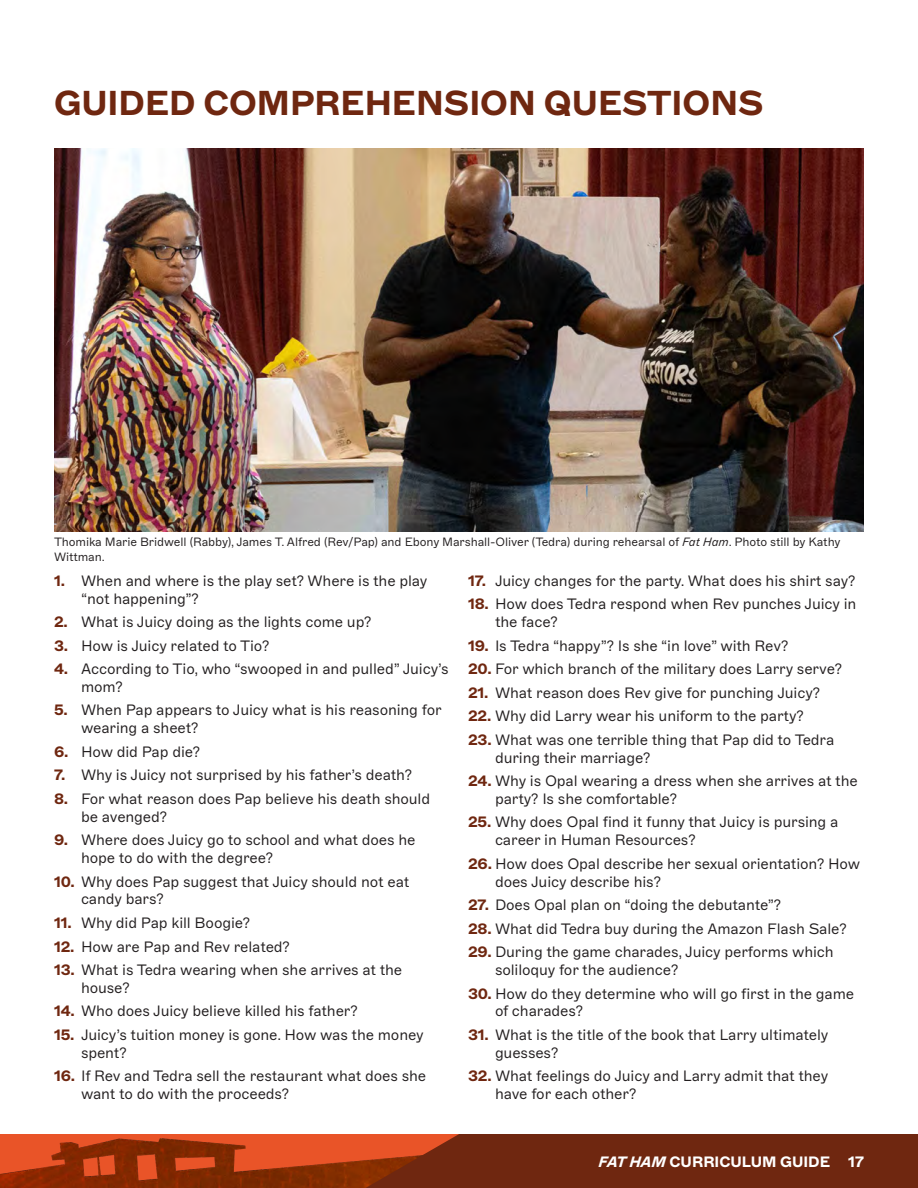
<style>
.page{position:relative;width:918px;height:1188px;background:#fff}
.page>*{position:absolute;margin:0;border:0;box-sizing:border-box;transform-origin:0 0}
.t1{font:700 34.5px "ABC Marfa";color:#6f2710}
.t2{font:300 15px/17.9px "ABC Marfa";letter-spacing:-.01em;color:#231f20}
.t3{font:700 15px "ABC Marfa";color:#fff}
.t4{font:300 12px/14.4px "ABC Marfa";letter-spacing:-.01em;color:#231f20}
.s1{font-style:italic}
.s2{font-weight:700;color:#6f2710}
</style>
<div class="page">
<div style="left:0;top:1134px;width:656px;height:54px;background:#e95428"></div>
<img style="left:0;top:1138px;width:362px;height:50px">
<svg style="left:362px;top:1134px;width:556px;height:54px;background:#772911"></svg>
<img style="left:54px;top:148px;width:810px;height:383px">
<p class="t1" style="left:54px;top:83px;width:711px">GUIDED COMPREHENSION QUESTIONS</p>
<p class="t4" style="left:54px;top:535px;width:788px">Thomika Marie Bridwell (Rabby), James T. Alfred (Rev/Pap) and Ebony Marshall-Oliver (Tedra) during rehearsal of <span class="s1">Fat Ham</span>. Photo still by Kathy<br>Wittman.</p>
<p class="t2" style="left:81px;top:572px;width:348px;text-indent:-27px"><span class="s2">1.</span> When and where is the play set? Where is the play “not happening”?</p>
<p class="t2" style="left:54px;top:613px;width:319px"><span class="s2">2.</span> What is Juicy doing as the lights come up?</p>
<p class="t2" style="left:54px;top:637px;width:217px"><span class="s2">3.</span> How is Juicy related to Tio?</p>
<p class="t2" style="left:81px;top:660px;width:369px;text-indent:-27px"><span class="s2">4.</span> According to Tio, who “swooped in and pulled” Juicy’s mom?</p>
<p class="t2" style="left:81px;top:702px;width:362px;text-indent:-27px"><span class="s2">5.</span> When Pap appears to Juicy what is his reasoning for wearing a sheet?</p>
<p class="t2" style="left:54px;top:743px;width:148px"><span class="s2">6.</span> How did Pap die?</p>
<p class="t2" style="left:54px;top:766px;width:360px"><span class="s2">7.</span> Why is Juicy not surprised by his father’s death?</p>
<p class="t2" style="left:81px;top:790px;width:351px;text-indent:-27px"><span class="s2">8.</span> For what reason does Pap believe his death should be avenged?</p>
<p class="t2" style="left:81px;top:831px;width:336px;text-indent:-27px"><span class="s2">9.</span> Where does Juicy go to school and what does he hope to do with the degree?</p>
<p class="t2" style="left:81px;top:873px;width:330px;text-indent:-27px"><span class="s2">10.</span> Why does Pap suggest that Juicy should not eat candy bars?</p>
<p class="t2" style="left:54px;top:914px;width:198px"><span class="s2">11.</span> Why did Pap kill Boogie?</p>
<p class="t2" style="left:54px;top:938px;width:237px"><span class="s2">12.</span> How are Pap and Rev related?</p>
<p class="t2" style="left:81px;top:961px;width:323px;text-indent:-27px"><span class="s2">13.</span> What is Tedra wearing when she arrives at the house?</p>
<p class="t2" style="left:54px;top:1003px;width:305px"><span class="s2">14.</span> Who does Juicy believe killed his father?</p>
<p class="t2" style="left:81px;top:1026px;width:344px;text-indent:-27px"><span class="s2">15.</span> Juicy’s tuition money is gone. How was the money spent?</p>
<p class="t2" style="left:81px;top:1067px;width:347px;text-indent:-27px"><span class="s2">16.</span> If Rev and Tedra sell the restaurant what does she want to do with the proceeds?</p>
<p class="t2" style="left:468px;top:572px;width:389px"><span class="s2">17.</span> Juicy changes for the party. What does his shirt say?</p>
<p class="t2" style="left:495px;top:595px;width:363px;text-indent:-27px"><span class="s2">18.</span> How does Tedra respond when Rev punches Juicy in the face?</p>
<p class="t2" style="left:468px;top:637px;width:322px"><span class="s2">19.</span> Is Tedra “happy”? Is she “in love” with Rev?</p>
<p class="t2" style="left:468px;top:660px;width:376px"><span class="s2">20.</span> For which branch of the military does Larry serve?</p>
<p class="t2" style="left:468px;top:684px;width:354px"><span class="s2">21.</span> What reason does Rev give for punching Juicy?</p>
<p class="t2" style="left:468px;top:707px;width:337px"><span class="s2">22.</span> Why did Larry wear his uniform to the party?</p>
<p class="t2" style="left:495px;top:731px;width:341px;text-indent:-27px"><span class="s2">23.</span> What was one terrible thing that Pap did to Tedra during their marriage?</p>
<p class="t2" style="left:495px;top:772px;width:364px;text-indent:-27px"><span class="s2">24.</span> Why is Opal wearing a dress when she arrives at the party? Is she comfortable?</p>
<p class="t2" style="left:495px;top:814px;width:345px;text-indent:-27px"><span class="s2">25.</span> Why does Opal find it funny that Juicy is pursing a career in Human Resources?</p>
<p class="t2" style="left:495px;top:855px;width:367px;text-indent:-27px"><span class="s2">26.</span> How does Opal describe her sexual orientation? How does Juicy describe his?</p>
<p class="t2" style="left:468px;top:896px;width:315px"><span class="s2">27.</span> Does Opal plan on “doing the debutante”?</p>
<p class="t2" style="left:468px;top:920px;width:380px"><span class="s2">28.</span> What did Tedra buy during the Amazon Flash Sale?</p>
<p class="t2" style="left:495px;top:943px;width:340px;text-indent:-27px"><span class="s2">29.</span> During the game charades, Juicy performs which soliloquy for the audience?</p>
<p class="t2" style="left:495px;top:985px;width:361px;text-indent:-27px"><span class="s2">30.</span> How do they determine who will go first in the game of charades?</p>
<p class="t2" style="left:495px;top:1026px;width:335px;text-indent:-27px"><span class="s2">31.</span> What is the title of the book that Larry ultimately guesses?</p>
<p class="t2" style="left:495px;top:1067px;width:335px;text-indent:-27px"><span class="s2">32.</span> What feelings do Juicy and Larry admit that they have for each other?</p>
<p class="t3" style="left:599px;top:1153px;width:267px"><span class="s1">FAT HAM</span> CURRICULUM GUIDE 17</p>
</div>
